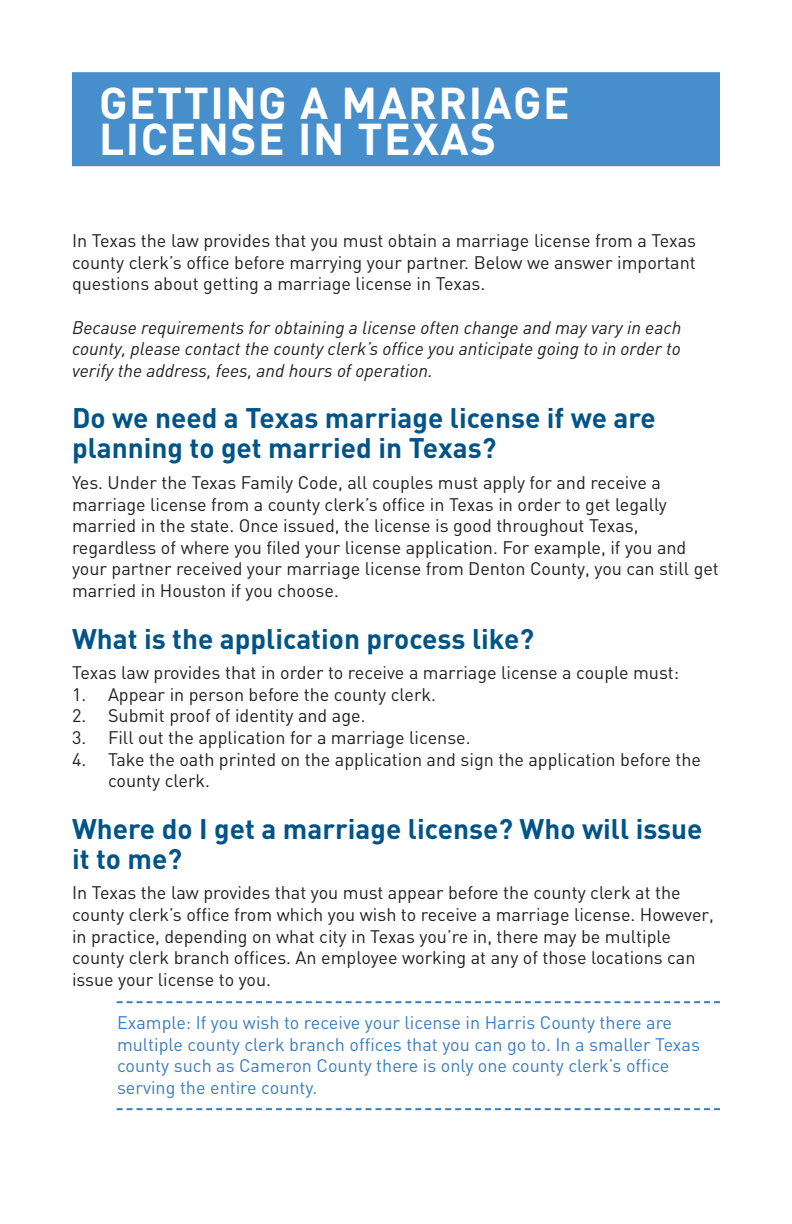
<style>
.page{position:relative;width:792px;height:1224px;background:#fff}
.page>*{position:absolute;margin:0;border:0;box-sizing:border-box;transform-origin:0 0}
.hed_1{font:700 44px/36px "DIN";letter-spacing:.035em;color:#fff}
.graph_head_1{font:700 28px/30px "DIN";color:#005487}
.t1{font:18px/21.6px "DIN";color:#231f20}
.t2{font:18px/21.6px "DIN";color:#3a7dc0}
.t3{font:italic 18px/21.6px "DIN";color:#231f20;text-align:justify}
</style>
<div class="page">
<div style="left:72px;top:72px;width:648px;height:94px;background:#468fcc"></div>
<svg style="left:117px;top:1108px;width:603px;height:2px"></svg>
<svg style="left:117px;top:1001px;width:603px;height:2px"></svg>
<p class="hed_1" style="left:99px;top:83px;width:472px">GETTING A MARRIAGE<br>LICENSE IN TEXAS</p>
<p class="t1" style="left:72px;top:230px;width:626px;text-align:justify">In Texas the law provides that you must obtain a marriage license from a Texas county clerk’s office before marrying your partner. Below we answer important questions about getting a marriage license in Texas.</p>
<p class="t3" style="left:72px;top:316px;width:611px">Because requirements for obtaining a license often change and may vary in each county, please contact the county clerk’s office you anticipate going to in order to verify the address, fees, and hours of operation.</p>
<p class="graph_head_1" style="left:72px;top:402px;width:585px">Do we need a Texas marriage license if we are planning to get married in Texas?</p>
<p class="t1" style="left:72px;top:471px;width:648px">Yes. Under the Texas Family Code, all couples must apply for and receive a marriage license from a county clerk’s office in Texas in order to get legally married in the state. Once issued, the license is good throughout Texas, regardless of where you filed your license application. For example, if you and your partner received your marriage license from Denton County, you can still get married in Houston if you choose.</p>
<p class="graph_head_1" style="left:72px;top:622px;width:464px">What is the application process like?</p>
<p class="t1" style="left:72px;top:662px;width:609px">Texas law provides that in order to receive a marriage license a couple must:</p>
<p class="t1" style="left:72px;top:683px;width:366px">1. Appear in person before the county clerk.</p>
<p class="t1" style="left:72px;top:705px;width:295px">2. Submit proof of identity and age.</p>
<p class="t1" style="left:72px;top:726px;width:400px">3. Fill out the application for a marriage license.</p>
<p class="t1" style="left:108px;top:748px;width:595px;text-indent:-36px">4. Take the oath printed on the application and sign the application before the county clerk.</p>
<p class="graph_head_1" style="left:72px;top:812px;width:632px">Where do I get a marriage license? Who will issue it to me?</p>
<p class="t1" style="left:72px;top:882px;width:643px">In Texas the law provides that you must appear before the county clerk at the county clerk’s office from which you wish to receive a marriage license. However, in practice, depending on what city in Texas you’re in, there may be multiple county clerk branch offices. An employee working at any of those locations can issue your license to you.</p>
<p class="t2" style="left:117px;top:1011px;width:584px">Example: If you wish to receive your license in Harris County there are multiple county clerk branch offices that you can go to. In a smaller Texas county such as Cameron County there is only one county clerk’s office serving the entire county.</p>
</div>
